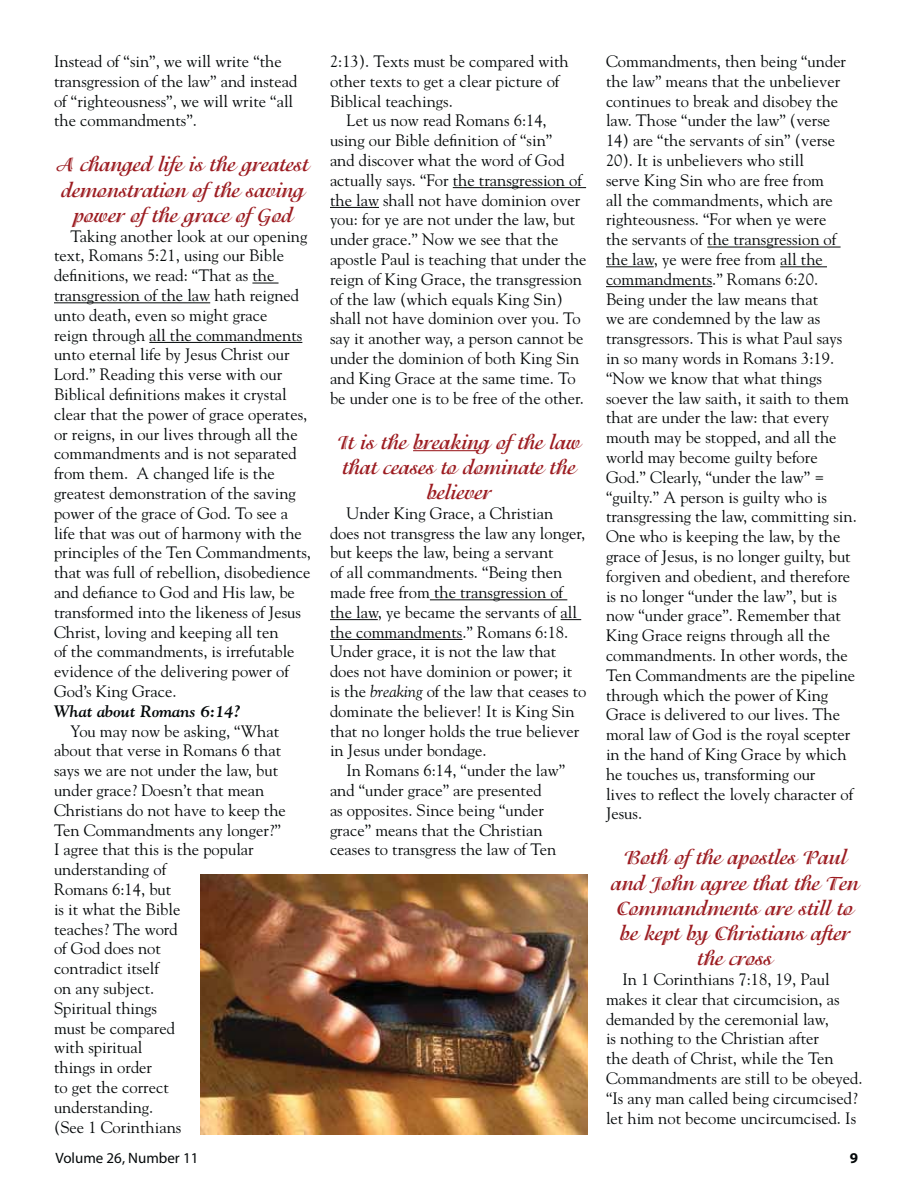
<style>
.page{position:relative;width:918px;height:1188px;background:#fff}
.page>*{position:absolute;margin:0;border:0;box-sizing:border-box;transform-origin:0 0}
.t1{font:700 21px/25.2px "Isadora";color:#9c1c21;text-align:center}
.t2{font:16.5px/19.8px "Goudy";color:#040809}
.t3{font:italic 700 16.5px "Goudy";color:#040809}
.t4{font:15px "Myriad Pro";color:#040809}
.t5{font:700 15px "Myriad Pro";color:#040809}
.s1{font-style:italic}
</style>
<div class="page">
<svg style="left:252px;top:283px;width:27px;height:1px"></svg>
<hr style="left:54px;top:302px;width:156px;height:1px;background:#040809">
<hr style="left:149px;top:342px;width:153px;height:1px;background:#040809">
<hr style="left:453px;top:187px;width:133px;height:1px;background:#040809">
<hr style="left:330px;top:207px;width:49px;height:1px;background:#040809">
<hr style="left:413px;top:450px;width:66px;height:1px;background:#9c1c21">
<hr style="left:430px;top:599px;width:137px;height:1px;background:#040809">
<hr style="left:330px;top:619px;width:48px;height:1px;background:#040809">
<svg style="left:561px;top:619px;width:20px;height:1px"></svg>
<hr style="left:330px;top:639px;width:132px;height:1px;background:#040809">
<hr style="left:707px;top:247px;width:134px;height:1px;background:#040809">
<hr style="left:606px;top:266px;width:48px;height:1px;background:#040809">
<hr style="left:780px;top:266px;width:47px;height:1px;background:#040809">
<hr style="left:606px;top:286px;width:106px;height:1px;background:#040809">
<img style="left:201px;top:875px;width:387px;height:259px">
<p class="t2" style="left:54px;top:53px;width:245px">Instead of “sin”, we will write “the transgression of the law” and instead of “righteousness”, we will write “all the commandments”.</p>
<p class="t1" style="left:57px;top:154px;width:253px">A changed life is the greatest demonstration of the saving power of the grace of God</p>
<p class="t2" style="left:54px;top:227px;width:259px;text-indent:16px">Taking another look at our opening text, Romans 5:21, using our Bible definitions, we read: “That as the transgression of the law hath reigned unto death, even so might grace<br>reign through all the commandments unto eternal life by Jesus Christ our Lord.” Reading this verse with our Biblical definitions makes it crystal clear that the power of grace operates, or reigns, in our lives through all the commandments and is not separated from them. A changed life is the greatest demonstration of the saving power of the grace of God. To see a life that was out of harmony with the principles of the Ten Commandments, that was full of rebellion, disobedience and defiance to God and His law, be transformed into the likeness of Jesus Christ, loving and keeping all ten<br>of the commandments, is irrefutable evidence of the delivering power of God’s King Grace.</p>
<p class="t3" style="left:54px;top:705px;width:188px">What about Romans 6:14?</p>
<p class="t2" style="left:54px;top:722px;width:233px;text-indent:16px">You may now be asking, “What about that verse in Romans 6 that says we are not under the law, but under grace? Doesn’t that mean<br>Christians do not have to keep the<br>Ten Commandments any longer?”<br>I agree that this is the popular understanding of<br>Romans 6:14, but<br>is it what the Bible<br>teaches? The word<br>of God does not<br>contradict itself<br>on any subject.<br>Spiritual things<br>must be compared<br>with spiritual<br>things in order<br>to get the correct<br>understanding.<br>(See 1 Corinthians</p>
<p class="t2" style="left:330px;top:53px;width:240px">2:13). Texts must be compared with other texts to get a clear picture of<br>Biblical teachings.</p>
<p class="t2" style="left:330px;top:112px;width:258px;text-indent:16px">Let us now read Romans 6:14,<br>using our Bible definition of “sin”<br>and discover what the word of God actually says. “For the transgression of the law shall not have dominion over you: for ye are not under the law, but under grace.” Now we see that the apostle Paul is teaching that under the reign of King Grace, the transgression of the law (which equals King Sin) shall not have dominion over you. To say it another way, a person cannot be under the dominion of both King Sin and King Grace at the same time. To be under one is to be free of the other.</p>
<p class="t1" style="left:337px;top:431px;width:245px">It is the breaking of the law that ceases to dominate the believer</p>
<p class="t2" style="left:330px;top:504px;width:258px;text-indent:16px">Under King Grace, a Christian does not transgress the law any longer, but keeps the law, being a servant<br>of all commandments. “Being then made free from the transgression of the law, ye became the servants of all the commandments.” Romans 6:18.<br>Under grace, it is not the law that does not have dominion or power; it is the <span class="s1">breaking</span> of the law that ceases to dominate the believer! It is King Sin that no longer holds the true believer in Jesus under bondage.</p>
<p class="t2" style="left:330px;top:762px;width:237px;text-indent:16px">In Romans 6:14, “under the law” and “under grace” are presented<br>as opposites. Since being “under grace” means that the Christian ceases to transgress the law of Ten</p>
<p class="t2" style="left:606px;top:53px;width:242px">Commandments, then being “under the law” means that the unbeliever continues to break and disobey the law. Those “under the law” (verse</p>
<p class="t2" style="left:606px;top:132px;width:252px">14) are “the servants of sin” (verse<br>20). It is unbelievers who still<br>serve King Sin who are free from<br>all the commandments, which are righteousness. “For when ye were<br>the servants of the transgression of the law, ye were free from all the commandments.” Romans 6:20.<br>Being under the law means that<br>we are condemned by the law as transgressors. This is what Paul says in so many words in Romans 3:19. “Now we know that what things soever the law saith, it saith to them that are under the law: that every mouth may be stopped, and all the world may become guilty before<br>God.” Clearly, “under the law” = “guilty.” A person is guilty who is transgressing the law, committing sin.<br>One who is keeping the law, by the grace of Jesus, is no longer guilty, but forgiven and obedient, and therefore is no longer “under the law”, but is now “under grace”. Remember that<br>King Grace reigns through all the commandments. In other words, the<br>Ten Commandments are the pipeline through which the power of King<br>Grace is delivered to our lives. The moral law of God is the royal scepter in the hand of King Grace by which he touches us, transforming our<br>lives to reflect the lovely character of<br>Jesus.</p>
<p class="t1" style="left:611px;top:847px;width:249px">Both of the apostles Paul and John agree that the Ten<br>Commandments are still to be kept by Christians after the cross</p>
<p class="t2" style="left:606px;top:971px;width:258px;text-indent:16px">In 1 Corinthians 7:18, 19, Paul makes it clear that circumcision, as demanded by the ceremonial law,<br>is nothing to the Christian after<br>the death of Christ, while the Ten Commandments are still to be obeyed. “Is any man called being circumcised? let him not become uncircumcised. Is</p>
<p class="t4" style="left:56px;top:1153px;width:144px">Volume 26, Number 11</p>
<p class="t5" style="left:850px;top:1149px;width:10px">9</p>
</div>
